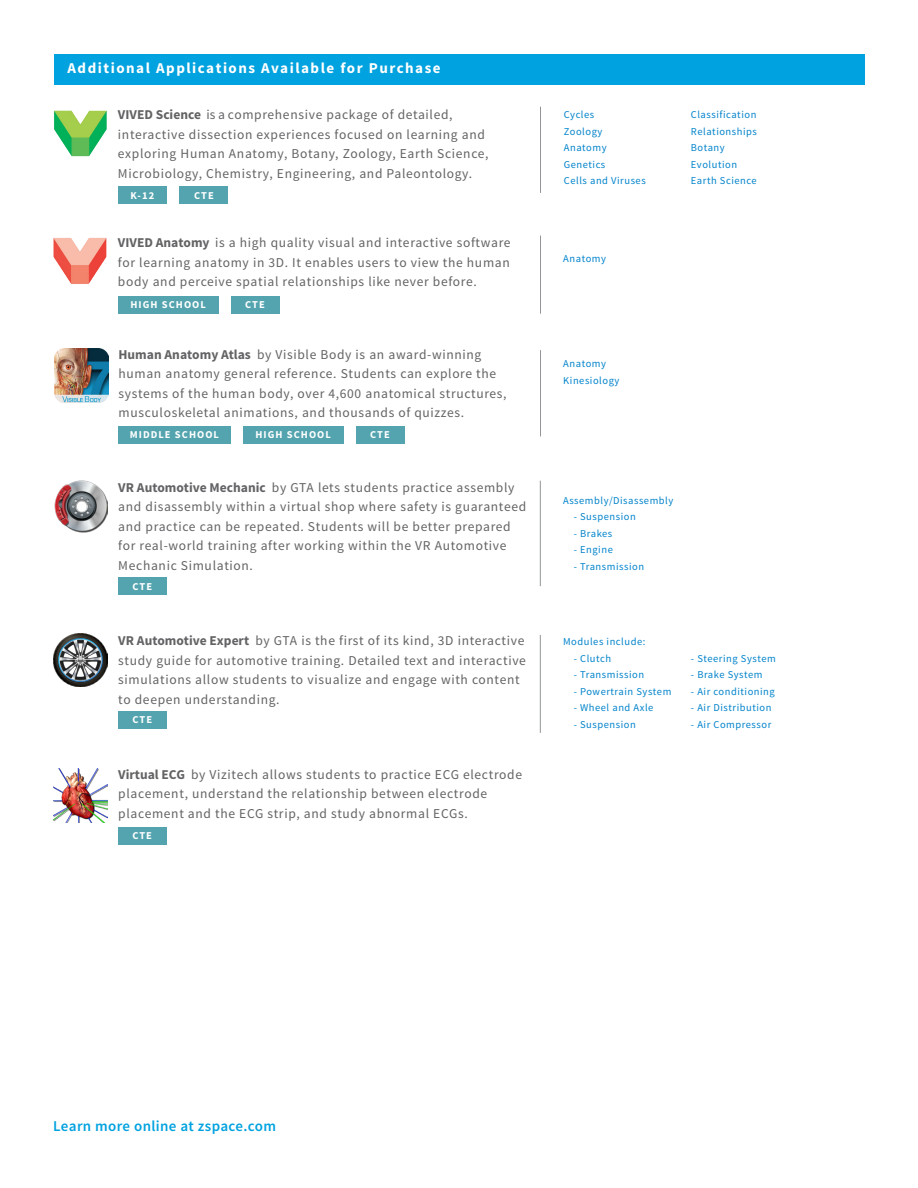
<style>
.page{position:relative;width:918px;height:1188px;background:#fff}
.page>*{position:absolute;margin:0;border:0;box-sizing:border-box;transform-origin:0 0}
.Section_Title{font:700 15px "Source Sans Pro";letter-spacing:.1em;color:#fff}
.Section_Title-2{font:600 15px "Source Sans Pro";letter-spacing:.025em;color:#00a2df}
.SW_body_copy{font:13.5px/19.5px "Source Sans Pro";letter-spacing:.05em;color:#636366}
.SW_body_copy-2{font:10.5px "Source Sans Pro";letter-spacing:.05em;color:#0083cb}
.Section_Title-3{font:700 10.5px "Source Sans Pro";letter-spacing:.1em;color:#fff}
.s1{font-weight:700}
</style>
<div class="page">
<img style="left:54px;top:349px;width:55px;height:54px">
<div style="left:54px;top:54px;width:810px;height:30px;background:#00a2df"></div>
<div style="left:118px;top:187px;width:49px;height:17px;background:#54a4af"></div>
<div style="left:180px;top:187px;width:48px;height:17px;background:#54a4af"></div>
<img style="left:54px;top:84px;width:73px;height:73px">
<img style="left:53px;top:237px;width:54px;height:47px">
<div style="left:118px;top:296px;width:100px;height:18px;background:#54a4af"></div>
<div style="left:231px;top:296px;width:48px;height:18px;background:#54a4af"></div>
<hr style="left:540px;top:107px;width:1px;height:86px;background:#939598">
<div style="left:118px;top:426px;width:113px;height:18px;background:#54a4af"></div>
<div style="left:243px;top:426px;width:100px;height:18px;background:#54a4af"></div>
<hr style="left:540px;top:236px;width:1px;height:78px;background:#939598">
<hr style="left:540px;top:350px;width:1px;height:86px;background:#939598">
<div style="left:356px;top:426px;width:48px;height:18px;background:#54a4af"></div>
<div style="left:118px;top:827px;width:49px;height:17px;background:#54a4af"></div>
<img style="left:53px;top:769px;width:54px;height:53px">
<div style="left:118px;top:577px;width:49px;height:18px;background:#54a4af"></div>
<hr style="left:540px;top:635px;width:1px;height:98px;background:#939598">
<div style="left:118px;top:711px;width:49px;height:18px;background:#54a4af"></div>
<img style="left:54px;top:480px;width:53px;height:53px">
<img style="left:54px;top:634px;width:53px;height:53px">
<hr style="left:540px;top:481px;width:1px;height:105px;background:#939598">
<p class="Section_Title" style="left:68px;top:58px;width:375px">Additional Applications Available for Purchase</p>
<p class="SW_body_copy" style="left:118px;top:105px;width:372px"><span class="s1">VIVED Science</span> is a comprehensive package of detailed, interactive dissection experiences focused on learning and exploring Human Anatomy, Botany, Zoology, Earth Science, Microbiology, Chemistry, Engineering, and Paleontology.</p>
<p class="Section_Title-3" style="left:131px;top:189px;width:25px">K-12</p>
<p class="Section_Title-3" style="left:194px;top:189px;width:21px">CTE</p>
<p class="SW_body_copy" style="left:118px;top:233px;width:394px;text-align:justify"><span class="s1">VIVED Anatomy</span> is a high quality visual and interactive software for learning anatomy in 3D. It enables users to view the human body and perceive spatial relationships like never before.</p>
<p class="Section_Title-3" style="left:130px;top:298px;width:77px">HIGH SCHOOL</p>
<p class="Section_Title-3" style="left:245px;top:298px;width:21px">CTE</p>
<p class="SW_body_copy" style="left:118px;top:345px;width:390px"><span class="s1">Human Anatomy Atlas</span> by Visible Body is an award-winning human anatomy general reference. Students can explore the systems of the human body, over 4,600 anatomical structures, musculoskeletal animations, and thousands of quizzes.</p>
<p class="Section_Title-3" style="left:130px;top:428px;width:91px">MIDDLE SCHOOL</p>
<p class="Section_Title-3" style="left:255px;top:428px;width:77px">HIGH SCHOOL</p>
<p class="Section_Title-3" style="left:370px;top:428px;width:21px">CTE</p>
<p class="SW_body_copy" style="left:118px;top:478px;width:409px"><span class="s1">VR Automotive Mechanic</span> by GTA lets students practice assembly and disassembly within a virtual shop where safety is guaranteed and practice can be repeated. Students will be better prepared for real-world training after working within the VR Automotive Mechanic Simulation.</p>
<p class="Section_Title-3" style="left:132px;top:579px;width:21px">CTE</p>
<p class="SW_body_copy" style="left:118px;top:631px;width:409px"><span class="s1">VR Automotive Expert</span> by GTA is the first of its kind, 3D interactive study guide for automotive training. Detailed text and interactive simulations allow students to visualize and engage with content to deepen understanding.</p>
<p class="Section_Title-3" style="left:132px;top:713px;width:21px">CTE</p>
<p class="SW_body_copy" style="left:118px;top:765px;width:405px"><span class="s1">Virtual ECG</span> by Vizitech allows students to practice ECG electrode placement, understand the relationship between electrode placement and the ECG strip, and study abnormal ECGs.</p>
<p class="Section_Title-3" style="left:132px;top:829px;width:21px">CTE</p>
<p class="SW_body_copy-2" style="left:564px;top:108px;width:32px">Cycles</p>
<p class="SW_body_copy-2" style="left:564px;top:125px;width:40px">Zoology</p>
<p class="SW_body_copy-2" style="left:564px;top:141px;width:44px">Anatomy</p>
<p class="SW_body_copy-2" style="left:564px;top:158px;width:43px">Genetics</p>
<p class="SW_body_copy-2" style="left:564px;top:174px;width:83px">Cells and Viruses</p>
<p class="SW_body_copy-2" style="left:563px;top:252px;width:44px">Anatomy</p>
<p class="SW_body_copy-2" style="left:563px;top:357px;width:44px">Anatomy</p>
<p class="SW_body_copy-2" style="left:563px;top:374px;width:58px">Kinesiology</p>
<p class="SW_body_copy-2" style="left:691px;top:108px;width:67px">Classification</p>
<p class="SW_body_copy-2" style="left:691px;top:125px;width:68px">Relationships</p>
<p class="SW_body_copy-2" style="left:691px;top:141px;width:35px">Botany</p>
<p class="SW_body_copy-2" style="left:691px;top:158px;width:48px">Evolution</p>
<p class="SW_body_copy-2" style="left:691px;top:174px;width:67px">Earth Science</p>
<p class="SW_body_copy-2" style="left:563px;top:494px;width:112px">Assembly/Disassembly</p>
<p class="SW_body_copy-2" style="left:574px;top:510px;width:64px">- Suspension</p>
<p class="SW_body_copy-2" style="left:574px;top:527px;width:40px">- Brakes</p>
<p class="SW_body_copy-2" style="left:574px;top:543px;width:41px">- Engine</p>
<p class="SW_body_copy-2" style="left:574px;top:560px;width:72px">- Transmission</p>
<p class="SW_body_copy-2" style="left:563px;top:635px;width:84px">Modules include:</p>
<p class="SW_body_copy-2" style="left:574px;top:652px;width:39px">- Clutch</p>
<p class="SW_body_copy-2" style="left:574px;top:668px;width:72px">- Transmission</p>
<p class="SW_body_copy-2" style="left:574px;top:685px;width:99px">- Powertrain System</p>
<p class="SW_body_copy-2" style="left:574px;top:701px;width:81px">- Wheel and Axle</p>
<p class="SW_body_copy-2" style="left:574px;top:718px;width:64px">- Suspension</p>
<p class="SW_body_copy-2" style="left:691px;top:652px;width:86px">- Steering System</p>
<p class="SW_body_copy-2" style="left:691px;top:668px;width:73px">- Brake System</p>
<p class="SW_body_copy-2" style="left:691px;top:685px;width:85px">- Air conditioning</p>
<p class="SW_body_copy-2" style="left:691px;top:701px;width:82px">- Air Distribution</p>
<p class="SW_body_copy-2" style="left:691px;top:718px;width:82px">- Air Compressor</p>
<p class="Section_Title-2" style="left:53px;top:1117px;width:224px">Learn more online at zspace.com</p>
</div>
